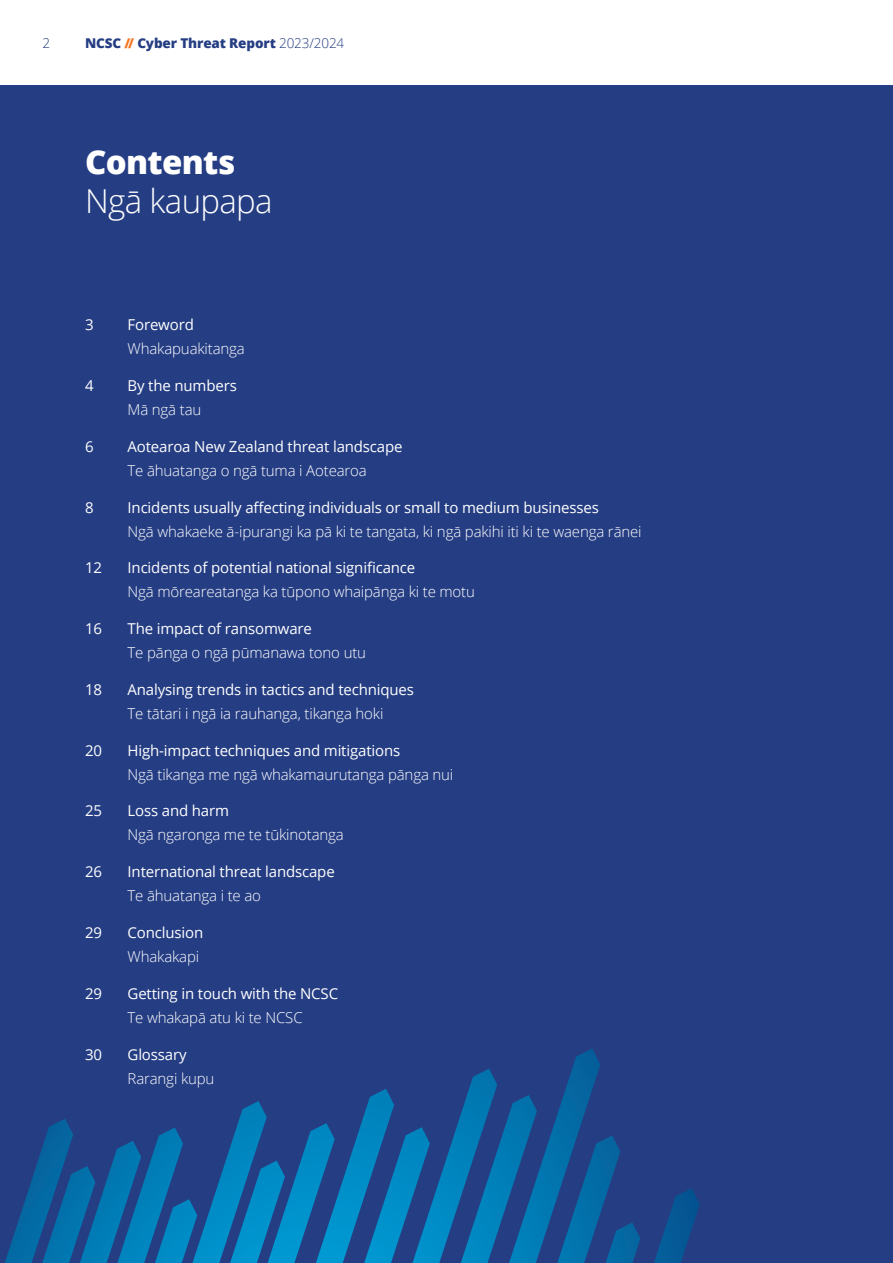
<style>
.page{position:relative;width:893px;height:1263px;background:#fff}
.page>*{position:absolute;margin:0;border:0;box-sizing:border-box;transform-origin:0 0}
.t1{font:300 33px "Open Sans";letter-spacing:-.02em;color:#fff}
.t2{font:800 33px "Open Sans";letter-spacing:-.02em;color:#fff}
.t3{font:15px "Open Sans";letter-spacing:-.01em;color:#fff}
.t4{font:300 15px "Open Sans";letter-spacing:-.01em;color:#fff}
.t5{font:800 13.5px "Open Sans";letter-spacing:-.01em;color:#253d83}
.t6{font:300 13.5px "Open Sans";color:#253d83}
.s1{color:#f47723}
.s2{font-weight:300}
</style>
<div class="page">
<div style="left:0;top:85px;width:893px;height:1178px;background:#253d83"></div>
<svg style="left:5px;top:1049px;width:695px;height:214px"></svg>
<p class="t6" style="left:43px;top:34px;width:9px">2</p>
<p class="t5" style="left:85px;top:33px;width:261px">NCSC <span class="s1">//</span> Cyber Threat Report <span class="s2">2023/2024</span></p>
<h1 class="t2" style="left:85px;top:137px;width:152px">Contents</h1>
<h1 class="t1" style="left:85px;top:178px;width:189px">Ngā kaupapa</h1>
<p class="t3" style="left:85px;top:315px;width:10px">3</p>
<p class="t3" style="left:128px;top:315px;width:68px">Foreword</p>
<p class="t4" style="left:128px;top:339px;width:119px">Whakapuakitanga</p>
<p class="t3" style="left:85px;top:375px;width:10px">4</p>
<p class="t3" style="left:128px;top:375px;width:111px">By the numbers</p>
<p class="t4" style="left:128px;top:399px;width:75px">Mā ngā tau</p>
<p class="t3" style="left:85px;top:436px;width:10px">6</p>
<p class="t3" style="left:128px;top:436px;width:277px">Aotearoa New Zealand threat landscape</p>
<p class="t4" style="left:128px;top:460px;width:241px">Te āhuatanga o ngā tuma i Aotearoa</p>
<p class="t3" style="left:85px;top:497px;width:10px">8</p>
<p class="t3" style="left:128px;top:497px;width:473px">Incidents usually affecting individuals or small to medium businesses</p>
<p class="t4" style="left:128px;top:521px;width:516px">Ngā whakaeke ā-ipurangi ka pā ki te tangata, ki ngā pakihi iti ki te waenga rānei</p>
<p class="t3" style="left:85px;top:558px;width:19px">12</p>
<p class="t3" style="left:128px;top:558px;width:289px">Incidents of potential national significance</p>
<p class="t4" style="left:128px;top:582px;width:349px">Ngā mōreareatanga ka tūpono whaipānga ki te motu</p>
<p class="t3" style="left:85px;top:618px;width:19px">16</p>
<p class="t3" style="left:128px;top:618px;width:186px">The impact of ransomware</p>
<p class="t4" style="left:128px;top:642px;width:240px">Te pānga o ngā pūmanawa tono utu</p>
<p class="t3" style="left:85px;top:679px;width:19px">18</p>
<p class="t3" style="left:128px;top:679px;width:288px">Analysing trends in tactics and techniques</p>
<p class="t4" style="left:128px;top:703px;width:257px">Te tātari i ngā ia rauhanga, tikanga hoki</p>
<p class="t3" style="left:85px;top:740px;width:19px">20</p>
<p class="t3" style="left:128px;top:740px;width:274px">High-impact techniques and mitigations</p>
<p class="t4" style="left:128px;top:764px;width:327px">Ngā tikanga me ngā whakamaurutanga pānga nui</p>
<p class="t3" style="left:85px;top:801px;width:19px">25</p>
<p class="t3" style="left:128px;top:801px;width:103px">Loss and harm</p>
<p class="t4" style="left:128px;top:825px;width:218px">Ngā ngaronga me te tūkinotanga</p>
<p class="t3" style="left:85px;top:861px;width:19px">26</p>
<p class="t3" style="left:128px;top:861px;width:209px">International threat landscape</p>
<p class="t4" style="left:128px;top:885px;width:135px">Te āhuatanga i te ao</p>
<p class="t3" style="left:85px;top:922px;width:19px">29</p>
<p class="t3" style="left:128px;top:922px;width:77px">Conclusion</p>
<p class="t4" style="left:128px;top:946px;width:73px">Whakakapi</p>
<p class="t3" style="left:85px;top:983px;width:19px">29</p>
<p class="t3" style="left:128px;top:983px;width:212px">Getting in touch with the NCSC</p>
<p class="t4" style="left:128px;top:1007px;width:177px">Te whakapā atu ki te NCSC</p>
<p class="t3" style="left:85px;top:1044px;width:19px">30</p>
<p class="t3" style="left:128px;top:1044px;width:61px">Glossary</p>
<p class="t4" style="left:128px;top:1068px;width:88px">Rarangi kupu</p>
</div>
